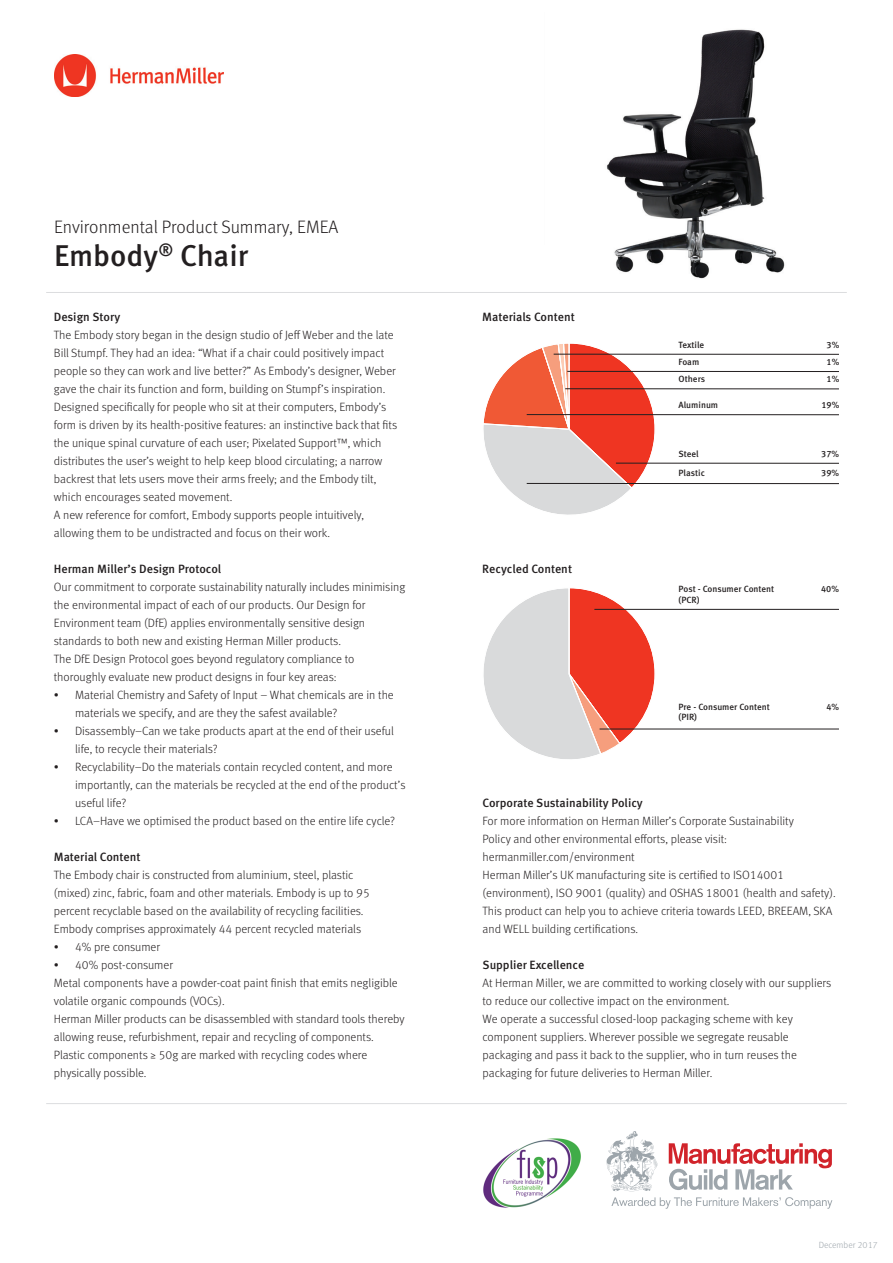
<style>
.page{position:relative;width:893px;height:1263px;background:#fff}
.page>*{position:absolute;margin:0;border:0;box-sizing:border-box;transform-origin:0 0}
.t1{font:500 30px "Meta Pro";color:#231f20}
.t2{font:300 18px "Meta Pro";color:#231f20}
.t3{font:300 12px/18px "Meta Pro";color:#231f20}
.t4{font:500 12px "Meta Pro";color:#231f20}
.t5{font:500 9px/17.4px "Meta Pro";color:#231f20}
.t6{font:300 9px "Meta OT";color:#9da5ab}
</style>
<div class="page">
<svg style="left:483px;top:588px;width:172px;height:171px"></svg>
<svg style="left:483px;top:343px;width:172px;height:172px"></svg>
<hr style="left:46px;top:292px;width:801px;height:1px;background:#dcdddf">
<hr style="left:46px;top:1103px;width:801px;height:1px;background:#dcdddf">
<img style="left:483px;top:1138px;width:98px;height:70px">
<svg style="left:607px;top:1131px;width:50px;height:60px"></svg>
<svg style="left:669px;top:1143px;width:163px;height:47px"></svg>
<svg style="left:611px;top:1197px;width:221px;height:12px"></svg>
<img style="left:54px;top:55px;width:169px;height:41px">
<img style="left:606px;top:29px;width:179px;height:250px">
<hr style="left:554px;top:354px;width:285px;height:1px;background:#231f20">
<hr style="left:567px;top:371px;width:272px;height:1px;background:#231f20">
<hr style="left:565px;top:388px;width:274px;height:1px;background:#231f20">
<hr style="left:616px;top:463px;width:223px;height:1px;background:#231f20">
<hr style="left:527px;top:414px;width:312px;height:1px;background:#231f20">
<hr style="left:527px;top:483px;width:312px;height:1px;background:#231f20">
<hr style="left:594px;top:609px;width:245px;height:1px;background:#231f20">
<hr style="left:600px;top:729px;width:239px;height:1px;background:#231f20">
<h2 class="t2" style="left:54px;top:214px;width:286px">Environmental Product Summary, EMEA</h2>
<h1 class="t1" style="left:54px;top:233px;width:196px">Embody<sup>®</sup> Chair</h1>
<p class="t4" style="left:54px;top:308px;width:68px">Design Story</p>
<p class="t3" style="left:54px;top:325px;width:345px">The Embody story began in the design studio of Jeff Weber and the late Bill Stumpf. They had an idea: “What if a chair could positively impact people so they can work and live better?” As Embody’s designer, Weber gave the chair its function and form, building on Stumpf’s inspiration.<br>Designed specifically for people who sit at their computers, Embody’s form is driven by its health-positive features: an instinctive back that fits the unique spinal curvature of each user; Pixelated Support™, which distributes the user’s weight to help keep blood circulating; a narrow backrest that lets users move their arms freely; and the Embody tilt, which encourages seated movement.<br>A new reference for comfort, Embody supports people intuitively, allowing them to be undistracted and focus on their work.</p>
<p class="t4" style="left:54px;top:560px;width:169px">Herman Miller’s Design Protocol</p>
<p class="t3" style="left:54px;top:577px;width:353px">Our commitment to corporate sustainability naturally includes minimising the environmental impact of each of our products. Our Design for Environment team (DfE) applies environmentally sensitive design standards to both new and existing Herman Miller products.<br>The DfE Design Protocol goes beyond regulatory compliance to thoroughly evaluate new product designs in four key areas:</p>
<p class="t3" style="left:75px;top:685px;width:320px;text-indent:-21px">• Material Chemistry and Safety of Input – What chemicals are in the materials we specify, and are they the safest available?</p>
<p class="t3" style="left:75px;top:721px;width:320px;text-indent:-21px">• Disassembly–Can we take products apart at the end of their useful life, to recycle their materials?</p>
<p class="t3" style="left:75px;top:757px;width:332px;text-indent:-21px">• Recyclability–Do the materials contain recycled content, and more importantly, can the materials be recycled at the end of the product’s useful life?</p>
<p class="t3" style="left:54px;top:811px;width:343px">• LCA–Have we optimised the product based on the entire life cycle?</p>
<p class="t4" style="left:54px;top:848px;width:88px">Material Content</p>
<p class="t3" style="left:54px;top:865px;width:318px">The Embody chair is constructed from aluminium, steel, plastic (mixed) zinc, fabric, foam and other materials. Embody is up to 95 percent recyclable based on the availability of recycling facilities.<br>Embody comprises approximately 44 percent recycled materials</p>
<p class="t3" style="left:54px;top:937px;width:108px">• 4% pre consumer</p>
<p class="t3" style="left:54px;top:955px;width:352px">• 40% post-consumer<br>Metal components have a powder-coat paint finish that emits negligible volatile organic compounds (VOCs).<br>Herman Miller products can be disassembled with standard tools thereby allowing reuse, refurbishment, repair and recycling of components.<br>Plastic components ≥ 50g are marked with recycling codes where physically possible.</p>
<p class="t4" style="left:482px;top:308px;width:94px">Materials Content</p>
<p class="t4" style="left:482px;top:559px;width:91px">Recycled Content</p>
<p class="t5" style="left:678px;top:335px;width:27px">Textile<br>Foam</p>
<p class="t5" style="left:827px;top:335px;width:14px">3%<br>1%</p>
<p class="t5" style="left:678px;top:370px;width:28px">Others</p>
<p class="t5" style="left:827px;top:370px;width:14px">1%</p>
<p class="t5" style="left:678px;top:395px;width:41px">Aluminum</p>
<p class="t5" style="left:821px;top:395px;width:19px">19%</p>
<p class="t5" style="left:678px;top:445px;width:22px">Steel</p>
<p class="t5" style="left:821px;top:445px;width:19px">37%</p>
<p class="t5" style="left:678px;top:464px;width:28px">Plastic</p>
<p class="t5" style="left:821px;top:464px;width:19px">39%</p>
<p class="t5" style="left:678px;top:583px;width:97px;line-height:10.8px">Post - Consumer Content (PCR)</p>
<p class="t5" style="left:821px;top:579px;width:19px">40%</p>
<p class="t5" style="left:678px;top:700px;width:93px;line-height:10.8px">Pre - Consumer Content (PIR)</p>
<p class="t5" style="left:826px;top:697px;width:14px">4%</p>
<p class="t4" style="left:483px;top:794px;width:162px">Corporate Sustainability Policy</p>
<p class="t3" style="left:483px;top:811px;width:355px">For more information on Herman Miller’s Corporate Sustainability<br>Policy and other environmental efforts, please visit: hermanmiller.com/environment<br>Herman Miller’s UK manufacturing site is certified to ISO14001 (environment), ISO 9001 (quality) and OSHAS 18001 (health and safety).<br>This product can help you to achieve criteria towards LEED, BREEAM, SKA and WELL building certifications.</p>
<p class="t4" style="left:483px;top:956px;width:103px">Supplier Excellence</p>
<p class="t3" style="left:483px;top:973px;width:350px">At Herman Miller, we are committed to working closely with our suppliers to reduce our collective impact on the environment.<br>We operate a successful closed-loop packaging scheme with key component suppliers. Wherever possible we segregate reusable packaging and pass it back to the supplier, who in turn reuses the packaging for future deliveries to Herman Miller.</p>
<p class="t6" style="left:819px;top:1239px;width:61px">December 2017</p>
</div>
